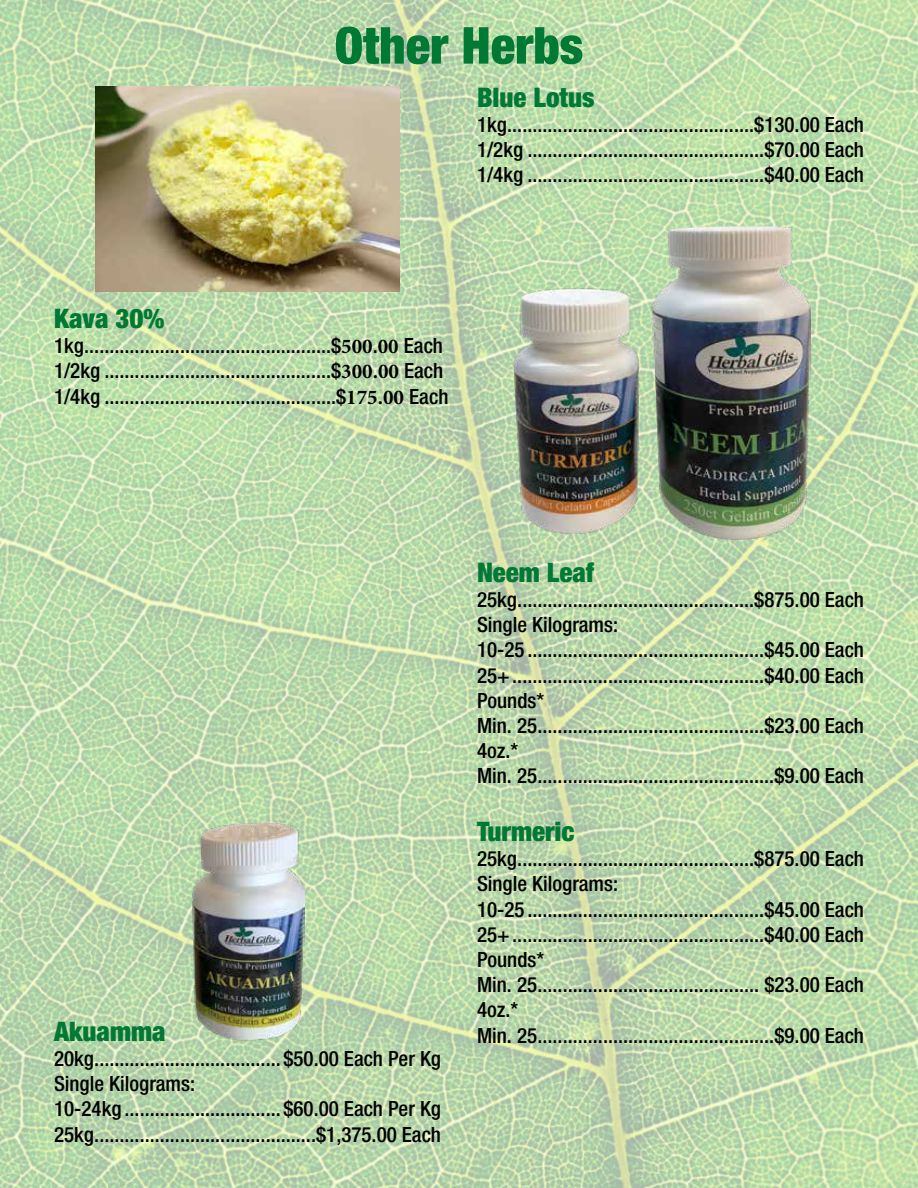
<style>
.page{position:relative;width:918px;height:1188px;background:#fff}
.page>*{position:absolute;margin:0;border:0;box-sizing:border-box;transform-origin:0 0}
.t1{font:900 condensed 51px "Helvetica Neue LT Pro";color:#007934}
.t2{font:900 condensed 27px "Helvetica Neue LT Pro";color:#007934}
.t3{font:500 condensed 21px/25.2px "Helvetica Neue LT Pro";color:#000}
.s1{font-family:"Minion Pro";font-weight:700;font-stretch:normal}
</style>
<div class="page">
<img style="left:0;top:0;width:918px;height:1188px">
<img style="left:96px;top:87px;width:303px;height:204px">
<img style="left:190px;top:823px;width:115px;height:224px">
<img style="left:514px;top:226px;width:297px;height:313px">
<h1 class="t1" style="left:335px;top:15px;width:250px">Other Herbs</h1>
<p class="t2" style="left:477px;top:81px;width:119px">Blue Lotus</p>
<p class="t3" style="left:477px;top:111px;width:389px;text-align:justify">1kg.................................................$130.00 Each 1/2kg ...............................................$70.00 Each 1/4kg ...............................................$40.00 Each</p>
<p class="t2" style="left:54px;top:302px;width:112px">Kava 30%</p>
<p class="t3" style="left:54px;top:333px;width:396px">1kg .................................................$<span class="s1">500</span>.<span class="s1">00</span> Each<br>1/2kg .............................................$<span class="s1">300.00</span> Each<br>1/4kg ..............................................$<span class="s1">175.00</span> Each</p>
<p class="t2" style="left:54px;top:1015px;width:113px">Akuamma</p>
<p class="t3" style="left:54px;top:1046px;width:389px">20kg..................................... $50.00 Each Per Kg Single Kilograms:<br>10-24kg ............................... $60.00 Each Per Kg 25kg............................................$1,375.00 Each</p>
<p class="t2" style="left:477px;top:556px;width:119px">Neem Leaf</p>
<p class="t3" style="left:477px;top:587px;width:389px">25kg...............................................$875.00 Each Single Kilograms:<br>10-25 ...............................................$45.00 Each 25+..................................................$40.00 Each Pounds*<br>Min. 25.............................................$23.00 Each 4oz.*<br>Min. 25...............................................$9.00 Each</p>
<p class="t2" style="left:477px;top:815px;width:99px">Turmeric</p>
<p class="t3" style="left:477px;top:846px;width:389px">25kg...............................................$875.00 Each Single Kilograms:<br>10-25 ...............................................$45.00 Each 25+..................................................$40.00 Each Pounds*<br>Min. 25............................................ $23.00 Each 4oz.*<br>Min. 25...............................................$9.00 Each</p>
</div>
